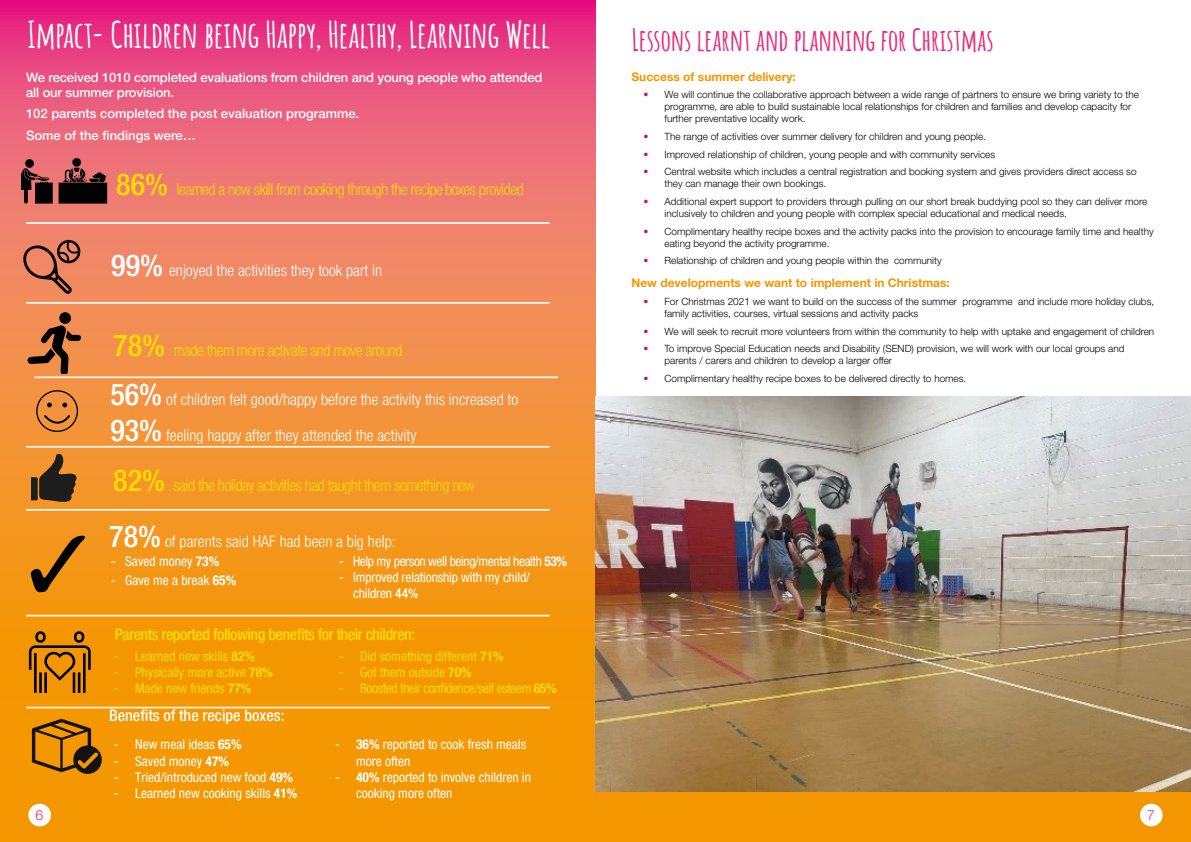
<style>
.page{position:relative;width:1191px;height:842px;background:#fff}
.page>*{position:absolute;margin:0;border:0;box-sizing:border-box;transform-origin:0 0}
.t1{font:700 36px "Amatic SC";letter-spacing:-.02em;color:#fff}
.t2{font:500 condensed 30.1px "Helvetica Neue LT Std";color:#fff}
.t3{font:700 30px "Amatic SC";letter-spacing:-.015em;color:#e72a79}
.t4{font:300 condensed 16px "Helvetica Neue LT Std";color:#fff}
.t5{font:300 condensed 16px "Helvetica Neue LT Std";letter-spacing:-.03em;color:#ffdb00}
.t6{font:500 condensed 16px "Helvetica Neue LT Std";letter-spacing:-.03em;color:#ffdb00}
.t7{font:500 condensed 16px "Helvetica Neue LT Std";color:#fff}
.t8{font:300 14px "Helvetica Neue LT Std";color:#e72a79}
.t9{font:condensed 13.5px/16.2px "Helvetica Neue LT Std";color:#fff}
.t10{font:condensed 13.5px "Helvetica Neue LT Std";color:#ffdb00}
.t11{font:condensed 13.5px "Helvetica Neue LT Std";letter-spacing:-.03em;color:#fff}
.t12{font:condensed 13.5px "Helvetica Neue LT Std";letter-spacing:-.03em;color:#ffdb00}
.t13{font:500 13px/15.6px "Helvetica Neue LT Std";letter-spacing:-.01em;color:#fff}
.t14{font:700 12px "Helvetica Neue LT Std";color:#f49600}
.t15{font:300 10px/12px "Helvetica Neue LT Std";color:#000}
.s1{font-weight:500;font-size:30.1px}
.s2{font-weight:700}
.s3{font-weight:500}
.s4{color:#cc115b}
</style>
<div class="page">
<div style="left:0;top:792px;width:1191px;height:50px;background:#f49600"></div>
<div style="left:28px;top:804px;width:23px;height:22px;background:#fff;border-radius:50%"></div>
<div style="left:1140px;top:804px;width:22px;height:22px;background:#fff;border-radius:50%"></div>
<svg style="left:0;top:0;width:595px;height:792px;background:#f08142"></svg>
<img style="left:596px;top:396px;width:595px;height:396px">
<hr style="left:26px;top:223px;width:523px;height:1px;background:#fff">
<hr style="left:26px;top:302px;width:523px;height:1px;background:#fff">
<hr style="left:26px;top:303px;width:523px;height:1px;background:#fff">
<hr style="left:35px;top:377px;width:523px;height:1px;background:#fff">
<hr style="left:26px;top:446px;width:523px;height:1px;background:#fff">
<hr style="left:26px;top:447px;width:523px;height:1px;background:#fff">
<hr style="left:26px;top:615px;width:523px;height:1px;background:#fff">
<hr style="left:26px;top:616px;width:523px;height:1px;background:#fff">
<hr style="left:26px;top:707px;width:523px;height:1px;background:#fff">
<hr style="left:26px;top:708px;width:523px;height:1px;background:#fff">
<svg style="left:28px;top:630px;width:64px;height:65px;background:#b67000"></svg>
<svg style="left:59px;top:158px;width:48px;height:46px;background:#5d2e2f"></svg>
<svg style="left:22px;top:159px;width:31px;height:45px"></svg>
<svg style="left:27px;top:312px;width:54px;height:62px;background:#ad6638"></svg>
<div style="left:36px;top:390px;width:42px;height:42px;border:1px solid #000;border-radius:50%"></div>
<svg style="left:47px;top:403px;width:5px;height:4px"></svg>
<svg style="left:62px;top:403px;width:5px;height:4px"></svg>
<svg style="left:43px;top:413px;width:29px;height:18px"></svg>
<svg style="left:32px;top:454px;width:45px;height:48px;background:#764f23"></svg>
<svg style="left:30px;top:536px;width:58px;height:58px;background:#bd7411"></svg>
<svg style="left:23px;top:240px;width:57px;height:54px;background:#bd6b50"></svg>
<hr style="left:26px;top:509px;width:523px;height:1px;background:#fff">
<hr style="left:26px;top:510px;width:523px;height:1px;background:#fff">
<svg style="left:32px;top:719px;width:69px;height:55px;background:#a86a06"></svg>
<p class="t1" style="left:27px;top:7px;width:524px">Impact- Children being Happy, Healthy, Learning Well</p>
<p class="t13" style="left:26px;top:69px;width:518px">We received 1010 completed evaluations from children and young people who attended all our summer provision.</p>
<p class="t13" style="left:26px;top:106px;width:335px">102 parents completed the post evaluation programme.</p>
<p class="t13" style="left:26px;top:127px;width:171px">Some of the findings were…</p>
<p class="t5" style="left:116px;top:180px;width:409px"><span class="s1">86%</span> learned a new skill from cooking through the recipe boxes provided</p>
<p class="t2" style="left:111px;top:248px;width:53px">99%</p>
<p class="t4" style="left:169px;top:261px;width:215px">enjoyed the activities they took part in</p>
<p class="t5" style="left:113px;top:341px;width:291px"><span class="s1">78%</span> made them more activate and move around</p>
<p class="t4" style="left:110px;top:390px;width:409px"><span class="s1">56%</span> of children felt good/happy before the activity this increased to</p>
<p class="t4" style="left:110px;top:426px;width:307px"><span class="s1">93%</span> feeling happy after they attended the activity</p>
<p class="t5" style="left:113px;top:476px;width:363px"><span class="s1">82%</span> said the holiday activities had taught them something new</p>
<p class="t4" style="left:109px;top:532px;width:288px"><span class="s1">78%</span> of parents said HAF had been a big help:</p>
<p class="t9" style="left:111px;top:553px;width:110px">- Saved money <span class="s2">73%</span></p>
<p class="t9" style="left:111px;top:572px;width:127px">- Gave me a break <span class="s2">65%</span></p>
<p class="t11" style="left:339px;top:553px;width:229px">- Help my person well being/mental health <span class="s2">53%</span></p>
<p class="t9" style="left:353px;top:569px;width:178px;text-indent:-14px">- Improved relationship with my child/ children <span class="s3">44%</span></p>
<p class="t6" style="left:115px;top:625px;width:302px">Parents reported following benefits for their children:</p>
<p class="t10" style="left:114px;top:648px;width:142px">- Learned new skills <span class="s2">82%</span></p>
<p class="t10" style="left:114px;top:664px;width:160px">- Physically more active <span class="s2">78%</span></p>
<p class="t10" style="left:114px;top:680px;width:139px">- Made new friends <span class="s2">77%</span></p>
<p class="t7" style="left:109px;top:706px;width:177px">Benefits of the recipe boxes:</p>
<p class="t9" style="left:114px;top:736px;width:129px">- New meal ideas <span class="s2">65%</span></p>
<p class="t9" style="left:114px;top:753px;width:116px">- Saved money <span class="s2">47%</span></p>
<p class="t9" style="left:114px;top:769px;width:180px">- Tried/introduced new food <span class="s2">49%</span></p>
<p class="t9" style="left:114px;top:785px;width:185px">- Learned new cooking skills <span class="s2">41%</span></p>
<p class="t10" style="left:339px;top:648px;width:166px">- Did something different <span class="s2">71%</span></p>
<p class="t10" style="left:339px;top:664px;width:134px">- Got them outside <span class="s2">70%</span></p>
<p class="t12" style="left:339px;top:680px;width:219px">- Boosted their confidence/self esteem <span class="s2">65%</span></p>
<p class="t9" style="left:356px;top:736px;width:172px;text-indent:-21px">- <span class="s2">36%</span> reported to cook fresh meals more often</p>
<p class="t9" style="left:356px;top:769px;width:176px;text-indent:-21px">- <span class="s2">40%</span> reported to involve children in cooking more often</p>
<p class="t3" style="left:631px;top:17px;width:364px">Lessons learnt and planning for Christmas</p>
<p class="t14" style="left:631px;top:69px;width:166px">Success of summer delivery:</p>
<p class="t15" style="left:664px;top:89px;width:476px;text-indent:-21px"><span class="s4">•</span> We will continue the collaborative approach between a wide range of partners to ensure we bring variety to the programme, are able to build sustainable local relationships for children and families and develop capacity for further preventative locality work.</p>
<p class="t15" style="left:643px;top:130px;width:344px"><span class="s4">•</span> The range of activities over summer delivery for children and young people.</p>
<p class="t15" style="left:643px;top:148px;width:353px"><span class="s4">•</span> Improved relationship of children, young people and with community services</p>
<p class="t15" style="left:664px;top:166px;width:473px;text-indent:-21px"><span class="s4">•</span> Central website which includes a central registration and booking system and gives providers direct access so they can manage their own bookings.</p>
<p class="t15" style="left:664px;top:195px;width:484px;text-indent:-21px"><span class="s4">•</span> Additional expert support to providers through pulling on our short break buddying pool so they can deliver more inclusively to children and young people with complex special educational and medical needs.</p>
<p class="t15" style="left:664px;top:225px;width:490px;text-indent:-21px"><span class="s4">•</span> Complimentary healthy recipe boxes and the activity packs into the provision to encourage family time and healthy eating beyond the activity programme.</p>
<p class="t15" style="left:643px;top:255px;width:300px"><span class="s4">•</span> Relationship of children and young people within the community</p>
<p class="t14" style="left:631px;top:276px;width:320px">New developments we want to implement in Christmas:</p>
<p class="t15" style="left:664px;top:295px;width:491px;text-indent:-21px"><span class="s4">•</span> For Christmas 2021 we want to build on the success of the summer programme and include more holiday clubs, family activities, courses, virtual sessions and activity packs</p>
<p class="t15" style="left:643px;top:325px;width:512px"><span class="s4">•</span> We will seek to recruit more volunteers from within the community to help with uptake and engagement of children</p>
<p class="t15" style="left:664px;top:342px;width:461px;text-indent:-21px"><span class="s4">•</span> To improve Special Education needs and Disability (SEND) provision, we will work with our local groups and parents / carers and children to develop a larger offer</p>
<p class="t15" style="left:643px;top:372px;width:324px"><span class="s4">•</span> Complimentary healthy recipe boxes to be delivered directly to homes.</p>
<h3 class="t8" style="left:35px;top:806px;width:9px">6</h3>
<h3 class="t8" style="left:1147px;top:806px;width:9px">7</h3>
</div>
